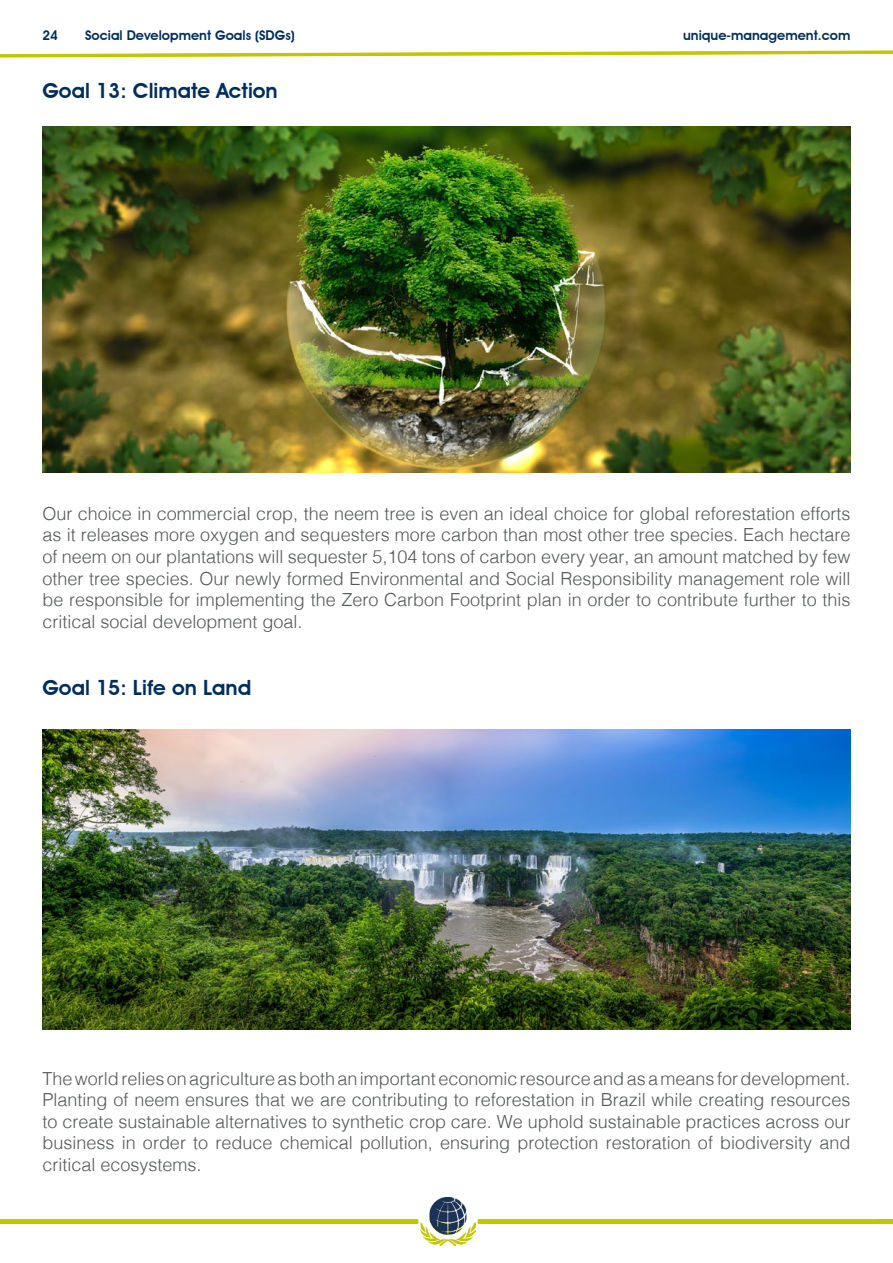
<style>
.page{position:relative;width:893px;height:1263px;background:#fff}
.page>*{position:absolute;margin:0;border:0;box-sizing:border-box;transform-origin:0 0}
.t1{font:600 21px "Advantage";color:#002e5a}
.t2{font:300 18px/21.6px "Helvetica";color:#545758;text-align:justify}
.t3{font:600 13.5px "Advantage";color:#002e5a}
</style>
<div class="page">
<div style="left:478px;top:1219px;width:415px;height:5px;background:#c1c600"></div>
<div style="left:0;top:1219px;width:418px;height:5px;background:#c1c600"></div>
<img style="left:421px;top:1197px;width:54px;height:49px">
<svg style="left:0;top:50px;width:893px;height:8px"></svg>
<img style="left:43px;top:729px;width:807px;height:300px">
<img style="left:43px;top:126px;width:807px;height:347px">
<p class="t3" style="left:43px;top:28px;width:17px">24</p>
<p class="t3" style="left:85px;top:28px;width:211px">Social Development Goals (SDGs)</p>
<p class="t3" style="left:683px;top:28px;width:169px">unique-management.com</p>
<p class="t1" style="left:43px;top:78px;width:237px">Goal 13: Climate Action</p>
<p class="t2" style="left:43px;top:501px;width:809px">Our choice in commercial crop, the neem tree is even an ideal choice for global reforestation efforts as it releases more oxygen and sequesters more carbon than most other tree species. Each hectare of neem on our plantations will sequester 5,104 tons of carbon every year, an amount matched by few other tree species. Our newly formed Environmental and Social Responsibility management role will be responsible for implementing the Zero Carbon Footprint plan in order to contribute further to this critical social development goal.</p>
<p class="t1" style="left:43px;top:675px;width:210px">Goal 15: Life on Land</p>
<p class="t2" style="left:43px;top:1066px;width:809px">The world relies on agriculture as both an important economic resource and as a means for development.<br>Planting of neem ensures that we are contributing to reforestation in Brazil while creating resources to create sustainable alternatives to synthetic crop care. We uphold sustainable practices across our business in order to reduce chemical pollution, ensuring protection restoration of biodiversity and critical ecosystems.</p>
</div>
